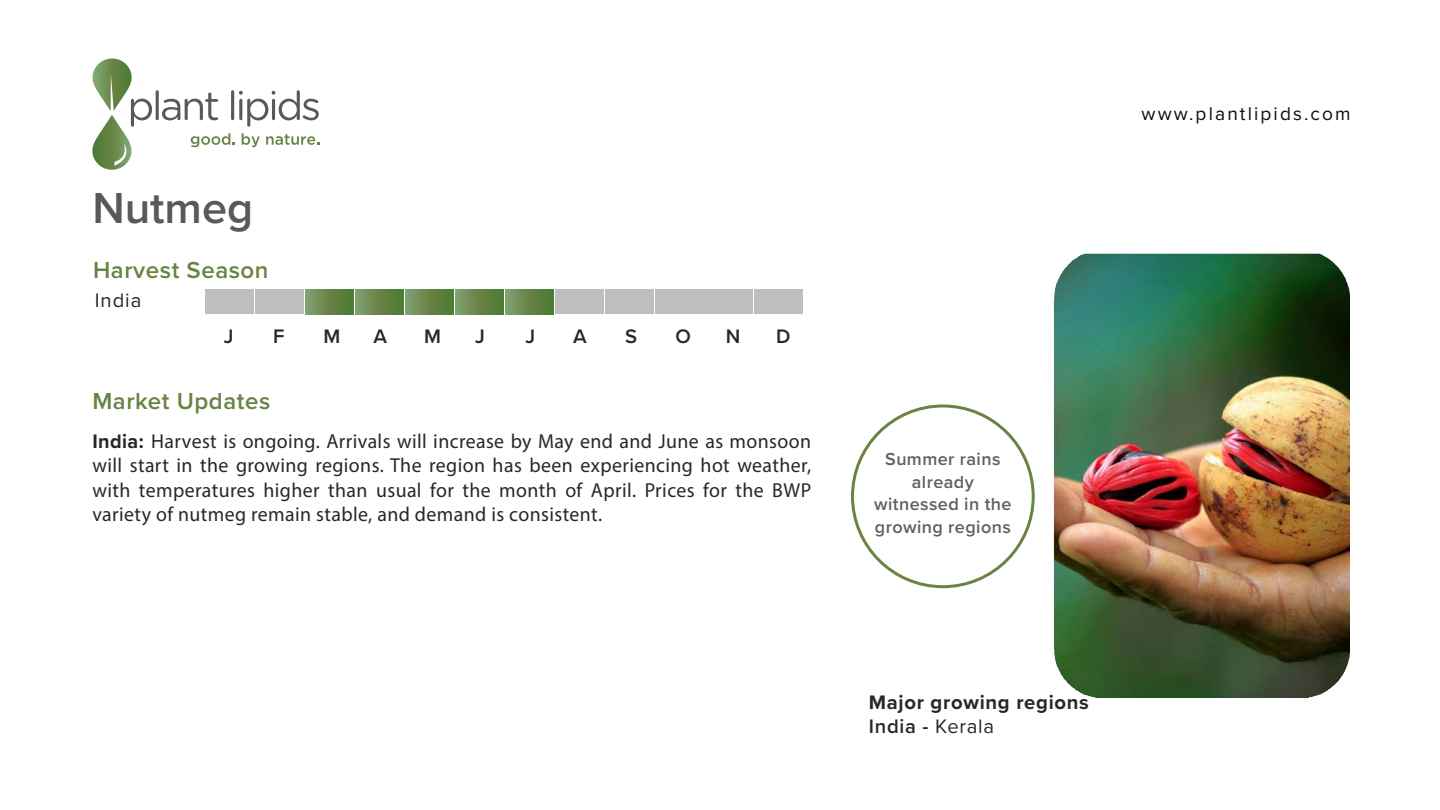
<style>
.page{position:relative;width:1440px;height:810px;background:#fff}
.page>*{position:absolute;margin:0;border:0;box-sizing:border-box;transform-origin:0 0}
.t1{font:600 45px "Proxima Nova";color:#58595b}
.t2{font:600 24px "Proxima Nova";letter-spacing:.025em;color:#688343}
.t3{font:20.25px/24.3px "Myriad Pro";letter-spacing:.02em;color:#282828;text-align:justify}
.t4{font:700 20.25px/24.3px "Proxima Nova";letter-spacing:.035em;color:#282828}
.t5{font:600 20.25px "Proxima Nova";color:#282828}
.t6{font:20.25px "Proxima Nova";letter-spacing:.045em;color:#282828}
.t7{font:19.12px "Proxima Nova";letter-spacing:.11em;color:#160a04}
.t8{font:600 18px/22.5px "Proxima Nova";letter-spacing:.025em;color:#606060;text-align:center}
.s1{font-family:"Proxima Nova";font-weight:700}
.s2{font-weight:600}
.s3{font-weight:400}
</style>
<div class="page">
<img style="left:1053px;top:254px;width:296px;height:443px">
<hr style="left:156px;top:90px;width:3px;height:30px;background:#58595b;border-radius:2px">
<svg style="left:162px;top:93px;width:56px;height:27px"></svg>
<hr style="left:231px;top:90px;width:3px;height:30px;background:#58595b;border-radius:2px">
<svg style="left:239px;top:90px;width:80px;height:37px"></svg>
<svg style="left:92px;top:58px;width:60px;height:112px"></svg>
<svg style="left:191px;top:133px;width:44px;height:14px"></svg>
<svg style="left:242px;top:133px;width:18px;height:14px"></svg>
<svg style="left:266px;top:134px;width:53px;height:11px"></svg>
<div style="left:206px;top:290px;width:48px;height:24px;background:#c0bebe"></div>
<div style="left:256px;top:290px;width:48px;height:24px;background:#c0bebe"></div>
<div style="left:305px;top:290px;width:49px;height:24px;background:linear-gradient(to right,#829c6e,#4d742b)"></div>
<div style="left:355px;top:290px;width:49px;height:24px;background:linear-gradient(to right,#829c6d,#4d742b)"></div>
<div style="left:405px;top:290px;width:49px;height:24px;background:linear-gradient(to right,#829c6d,#4d742b)"></div>
<div style="left:455px;top:290px;width:49px;height:24px;background:linear-gradient(to right,#829c6d,#4d742b)"></div>
<div style="left:505px;top:290px;width:48px;height:24px;background:linear-gradient(to right,#819c6d,#4f752d)"></div>
<div style="left:555px;top:290px;width:48px;height:24px;background:#c0bebe"></div>
<div style="left:605px;top:290px;width:48px;height:24px;background:#c0bebe"></div>
<div style="left:655px;top:290px;width:48px;height:24px;background:#c0bebe"></div>
<div style="left:705px;top:290px;width:48px;height:24px;background:#c0bebe"></div>
<div style="left:755px;top:290px;width:48px;height:24px;background:#c0bebe"></div>
<h1 class="t1" style="left:92px;top:175px;width:162px">Nutmeg</h1>
<p class="t2" style="left:93px;top:252px;width:177px">Harvest Season</p>
<p class="t6" style="left:95px;top:285px;width:48px">India</p>
<p class="t5" style="left:224px;top:321px;width:11px">J</p>
<p class="t5" style="left:273px;top:321px;width:13px">F</p>
<p class="t5" style="left:324px;top:321px;width:18px">M</p>
<p class="t5" style="left:374px;top:321px;width:15px">A</p>
<p class="t5" style="left:424px;top:321px;width:18px">M</p>
<p class="t5" style="left:475px;top:321px;width:11px">J</p>
<p class="t5" style="left:526px;top:321px;width:11px">J</p>
<p class="t5" style="left:573px;top:321px;width:15px">A</p>
<p class="t5" style="left:625px;top:321px;width:14px">S</p>
<p class="t5" style="left:676px;top:321px;width:17px">O</p>
<p class="t5" style="left:726px;top:321px;width:16px">N</p>
<p class="t5" style="left:776px;top:321px;width:16px">D</p>
<p class="t2" style="left:92px;top:383px;width:179px">Market Updates</p>
<p class="t3" style="left:92px;top:429px;width:720px"><span class="s1">India:</span> Harvest is ongoing. Arrivals will increase by May end and June as monsoon will start in the growing regions. The region has been experiencing hot weather, with temperatures higher than usual for the month of April. Prices for the BWP variety of nutmeg remain stable, and demand is consistent.</p>
<p class="t8" style="left:874px;top:448px;width:139px">Summer rains already witnessed in the growing regions</p>
<p class="t7" style="left:1142px;top:100px;width:211px">www.plantlipids.com</p>
<p class="t4" style="left:869px;top:689px;width:221px">Major growing regions<br><span class="s2">India -</span> <span class="s3">Kerala</span></p>
</div>
